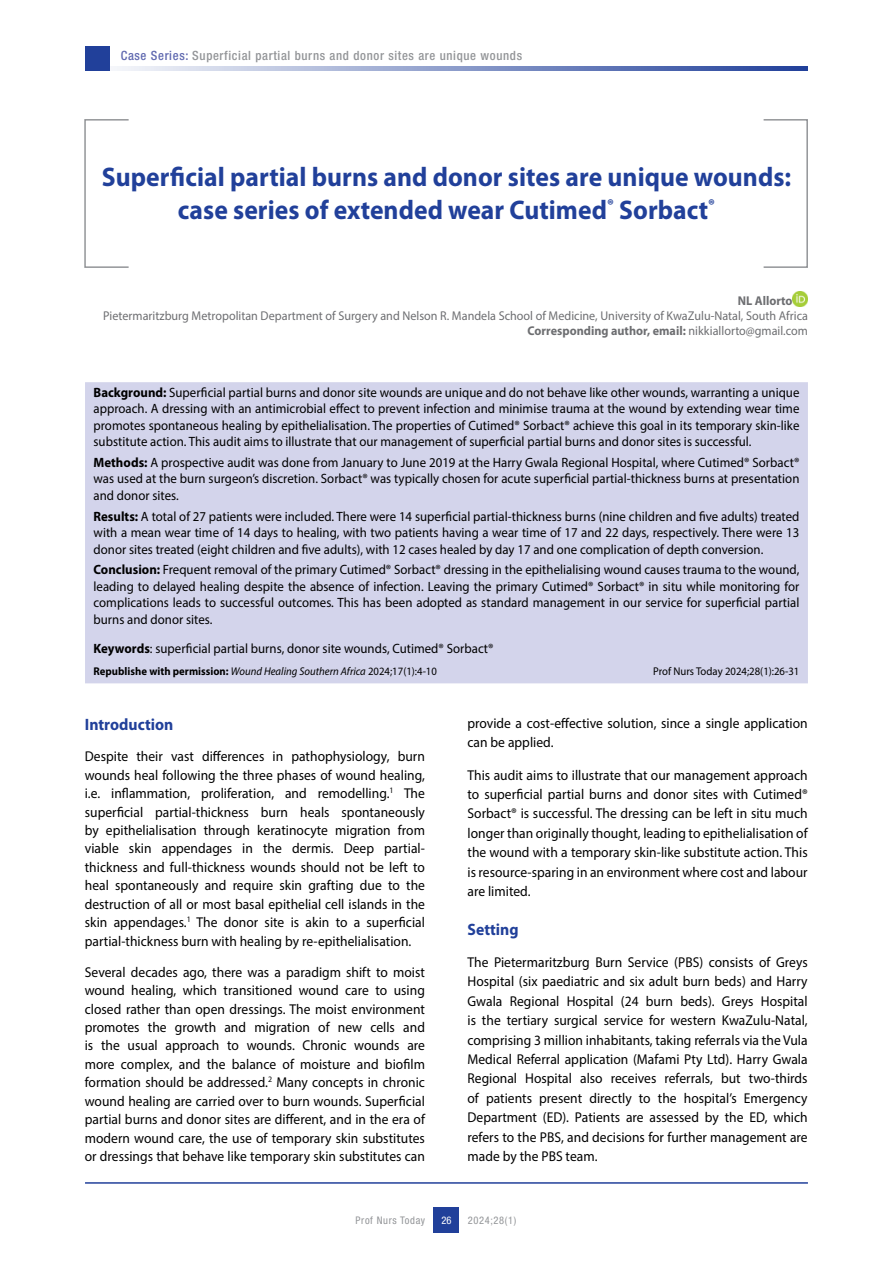
<style>
.page{position:relative;width:893px;height:1263px;background:#fff}
.page>*{position:absolute;margin:0;border:0;box-sizing:border-box;transform-origin:0 0}
.t1{font:700 27px/33px "Myriad Pro";color:#21409a;text-align:center;scale:.95 1}
.t2{font:700 16.5px "Myriad Pro";color:#21409a;scale:.95 1}
.t3{font:14.25px/18.5px "Myriad Pro";color:#000;text-align:justify;scale:.95 1}
.t4{font:13.5px/16.5px "Myriad Pro";color:#000;text-align:justify;scale:.95 1}
.t5{font:12.75px/15px "Myriad Pro";color:#6d6e71;text-align:right;scale:.95 1}
.t6{font:500 condensed 12.75px "Helvetica Neue LT Std";letter-spacing:.05em;color:#939598}
.t7{font:700 12.75px "Myriad Pro";color:#6d6e71;scale:.95 1}
.t8{font:italic 11.25px "Myriad Pro";color:#000;scale:.95 1}
.t9{font:11.25px "Myriad Pro";color:#000;scale:.95 1}
.t10{font:condensed 10.5px "Helvetica Neue LT Std";letter-spacing:.06em;color:#939598}
.t11{font:condensed 10.5px "Helvetica Neue LT Std";color:#fff}
.s1{color:#6069b0}
.s2{font-weight:700}
.s3{font-weight:700;font-style:normal}
.s4{font-style:normal}
</style>
<div class="page">
<svg style="left:109px;top:66px;width:699px;height:5px;background:#8a9ac9"></svg>
<div style="left:85px;top:47px;width:24px;height:24px;background:#21409a"></div>
<div style="left:434px;top:1208px;width:25px;height:25px;background:#21409a"></div>
<hr style="left:85px;top:1182px;width:723px;height:2px;background:#21409a">
<img style="left:793px;top:292px;width:15px;height:15px">
<div style="left:763px;top:119px;width:45px;height:149px;border:2px solid #939598"></div>
<div style="left:84px;top:119px;width:45px;height:149px;border:2px solid #939598"></div>
<div style="left:85px;top:382px;width:723px;height:301px;background:#d3d4eb"></div>
<p class="t6" style="left:121px;top:48px;width:403px"><span class="s1">Case Series:</span> Superficial partial burns and donor sites are unique wounds</p>
<h1 class="t1" style="left:102px;top:159px;width:727px">Superficial partial burns and donor sites are unique wounds: case series of extended wear Cutimed<sup>®</sup> Sorbact<sup>®</sup></h1>
<p class="t7" style="left:738px;top:293px;width:59px">NL Allorto</p>
<p class="t5" style="left:103px;top:308px;width:743px">Pietermaritzburg Metropolitan Department of Surgery and Nelson R. Mandela School of Medicine, University of KwaZulu-Natal, South Africa<br><span class="s2">Corresponding author, email:</span> nikkiallorto@gmail.com</p>
<p class="t4" style="left:94px;top:384px;width:745px"><span class="s2">Background:</span> Superficial partial burns and donor site wounds are unique and do not behave like other wounds, warranting a unique approach. A dressing with an antimicrobial effect to prevent infection and minimise trauma at the wound by extending wear time promotes spontaneous healing by epithelialisation. The properties of Cutimed® Sorbact® achieve this goal in its temporary skin-like substitute action. This audit aims to illustrate that our management of superficial partial burns and donor sites is successful.</p>
<p class="t4" style="left:94px;top:454px;width:744px"><span class="s2">Methods:</span> A prospective audit was done from January to June 2019 at the Harry Gwala Regional Hospital, where Cutimed® Sorbact® was used at the burn surgeon’s discretion. Sorbact® was typically chosen for acute superficial partial-thickness burns at presentation and donor sites.</p>
<p class="t4" style="left:94px;top:508px;width:745px"><span class="s2">Results:</span> A total of 27 patients were included. There were 14 superficial partial-thickness burns (nine children and five adults) treated with a mean wear time of 14 days to healing, with two patients having a wear time of 17 and 22 days, respectively. There were 13 donor sites treated (eight children and five adults), with 12 cases healed by day 17 and one complication of depth conversion.</p>
<p class="t4" style="left:94px;top:561px;width:744px"><span class="s2">Conclusion:</span> Frequent removal of the primary Cutimed® Sorbact® dressing in the epithelialising wound causes trauma to the wound, leading to delayed healing despite the absence of infection. Leaving the primary Cutimed® Sorbact® in situ while monitoring for complications leads to successful outcomes. This has been adopted as standard management in our service for superficial partial burns and donor sites.</p>
<p class="t4" style="left:94px;top:640px;width:423px"><span class="s2">Keywords</span>: superficial partial burns, donor site wounds, Cutimed® Sorbact®</p>
<p class="t8" style="left:94px;top:664px;width:363px"><span class="s3">Republishe with permission:</span> Wound Healing Southern Africa <span class="s4">2024;17(1):4-10</span></p>
<p class="t9" style="left:653px;top:664px;width:155px">Prof Nurs Today 2024;28(1):26-31</p>
<p class="t2" style="left:85px;top:714px;width:95px">Introduction</p>
<p class="t3" style="left:85px;top:747px;width:360px">Despite their vast differences in pathophysiology, burn wounds heal following the three phases of wound healing, i.e. inflammation, proliferation, and remodelling.<sup>1</sup> The superficial partial-thickness burn heals spontaneously by epithelialisation through keratinocyte migration from viable skin appendages in the dermis. Deep partial&shy;thickness and full-thickness wounds should not be left to heal spontaneously and require skin grafting due to the destruction of all or most basal epithelial cell islands in the skin appendages.<sup>1</sup> The donor site is akin to a superficial partial-thickness burn with healing by re-epithelialisation.</p>
<p class="t3" style="left:85px;top:962px;width:360px">Several decades ago, there was a paradigm shift to moist wound healing, which transitioned wound care to using closed rather than open dressings. The moist environment promotes the growth and migration of new cells and is the usual approach to wounds. Chronic wounds are more complex, and the balance of moisture and biofilm formation should be addressed.<sup>2</sup> Many concepts in chronic wound healing are carried over to burn wounds. Superficial partial burns and donor sites are different, and in the era of modern wound care, the use of temporary skin substitutes or dressings that behave like temporary skin substitutes can</p>
<p class="t3" style="left:467px;top:713px;width:360px;line-height:19.4px">provide a cost-effective solution, since a single application can be applied.</p>
<p class="t3" style="left:467px;top:765px;width:360px;line-height:19.4px">This audit aims to illustrate that our management approach to superficial partial burns and donor sites with Cutimed® Sorbact® is successful. The dressing can be left in situ much longer than originally thought, leading to epithelialisation of the wound with a temporary skin-like substitute action. This is resource-sparing in an environment where cost and labour are limited.</p>
<p class="t2" style="left:467px;top:919px;width:55px">Setting</p>
<p class="t3" style="left:467px;top:952px;width:360px;line-height:19.4px">The Pietermaritzburg Burn Service (PBS) consists of Greys Hospital (six paediatric and six adult burn beds) and Harry Gwala Regional Hospital (24 burn beds). Greys Hospital is the tertiary surgical service for western KwaZulu-Natal, comprising 3 million inhabitants, taking referrals via the Vula Medical Referral application (Mafami Pty Ltd). Harry Gwala Regional Hospital also receives referrals, but two-thirds of patients present directly to the hospital’s Emergency Department (ED). Patients are assessed by the ED, which refers to the PBS, and decisions for further management are made by the PBS team.</p>
<p class="t10" style="left:356px;top:1214px;width:71px">Prof Nurs Today</p>
<p class="t11" style="left:441px;top:1214px;width:12px">26</p>
<p class="t10" style="left:468px;top:1214px;width:50px">2024;28(1)</p>
</div>
